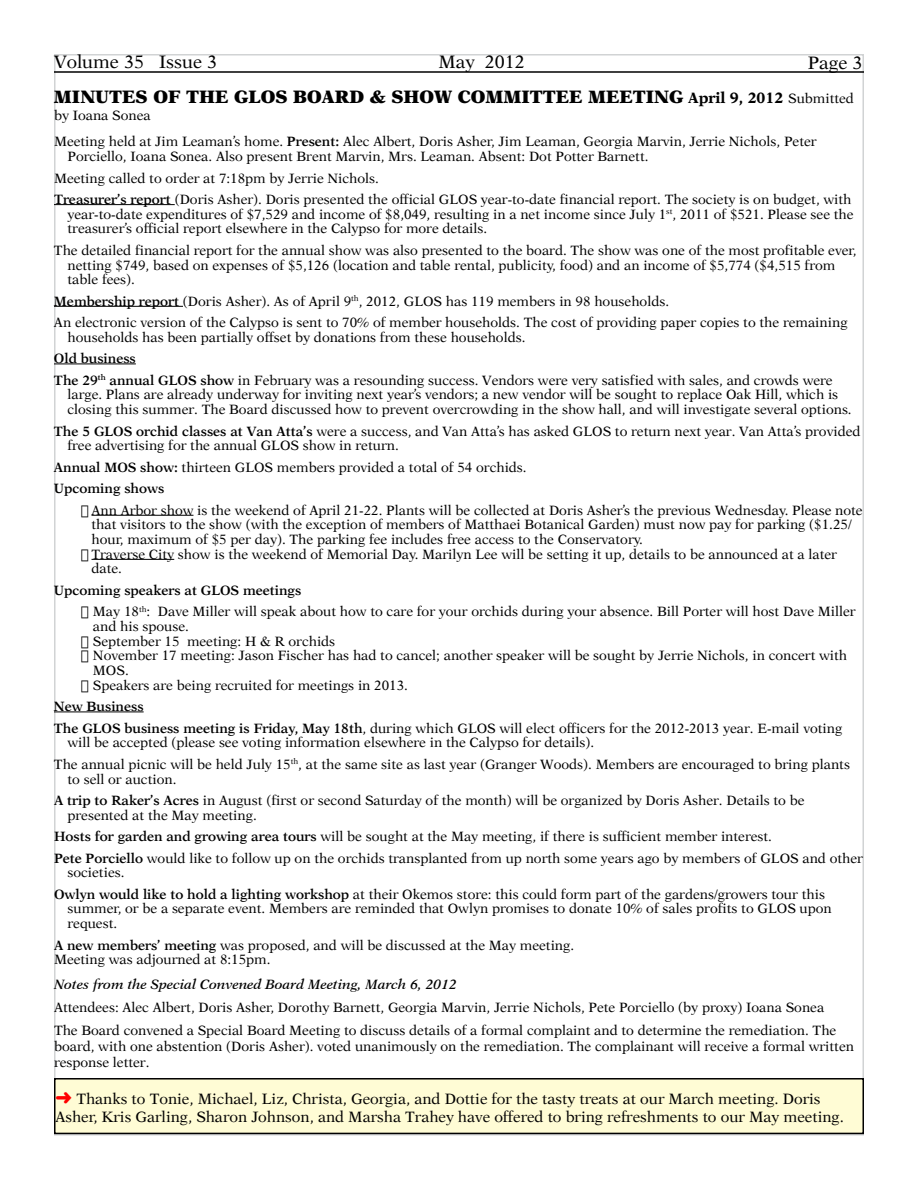
<style>
.page{position:relative;width:918px;height:1188px;background:#fff}
.page>*{position:absolute;margin:0;border:0;box-sizing:border-box;transform-origin:0 0}
.t1{font:900 18px "Orchid Black S Si";color:#000}
.t2{font:18px "Orchid S Si";color:#000}
.t3{font:15px/18px "Orchid S Si";color:#000}
.t4{font:13.5px/14.7px "Orchid S Si";color:#000}
.t5{font:italic 600 13.5px "Orchid S Si";color:#000}
.t6{font:600 13.5px "Orchid S Si";color:#000}
.s1{font-weight:700;font-size:15px}
.s2{font-family:"Orchid S Si";font-weight:400;font-size:13.5px}
.s3{font-weight:600}
.s4{color:#f00}
</style>
<div class="page">
<hr style="left:54px;top:71px;width:810px;height:2px;background:#000">
<div style="left:54px;top:1078px;width:810px;height:56px;background:#fffcd5;border:2px solid #000"></div>
<hr style="left:54px;top:204px;width:121px;height:1px;background:#000">
<hr style="left:54px;top:306px;width:129px;height:1px;background:#000">
<hr style="left:54px;top:364px;width:82px;height:1px;background:#000">
<hr style="left:92px;top:515px;width:101px;height:1px;background:#000">
<hr style="left:92px;top:559px;width:82px;height:1px;background:#000">
<hr style="left:54px;top:712px;width:90px;height:1px;background:#000">
<h1 class="t2" style="left:54px;top:51px;width:165px">Volume 35 Issue 3</h1>
<h1 class="t2" style="left:439px;top:51px;width:88px">May 2012</h1>
<h1 class="t2" style="left:808px;top:52px;width:56px">Page 3</h1>
<h1 class="t1" style="left:54px;top:86px;width:801px">MINUTES OF THE GLOS BOARD &amp; SHOW COMMITTEE MEETING <span class="s1">April 9, 2012</span> <span class="s2">Submitted</span></h1>
<p class="t4" style="left:54px;top:107px;width:98px">by Ioana Sonea</p>
<p class="t4" style="left:68px;top:134px;width:751px;text-indent:-14px">Meeting held at Jim Leaman’s home. <span class="s3">Present:</span> Alec Albert, Doris Asher, Jim Leaman, Georgia Marvin, Jerrie Nichols, Peter<br>Porciello, Ioana Sonea. Also present Brent Marvin, Mrs. Leaman. Absent: Dot Potter Barnett.</p>
<p class="t4" style="left:54px;top:167px;width:799px;line-height:21.5px">Meeting called to order at 7:18pm by Jerrie Nichols.<br><span class="s3">Treasurer’s report</span> (Doris Asher). Doris presented the official GLOS year-to-date financial report. The society is on budget, with</p>
<p class="t4" style="left:67px;top:206px;width:788px">year-to-date expenditures of $7,529 and income of $8,049, resulting in a net income since July 1<sup>st</sup>, 2011 of $521. Please see the treasurer’s official report elsewhere in the Calypso for more details.</p>
<p class="t4" style="left:67px;top:243px;width:790px;text-indent:-14px">The detailed financial report for the annual show was also presented to the board. The show was one of the most profitable ever, netting $749, based on expenses of $5,126 (location and table rental, publicity, food) and an income of $5,774 ($4,515 from table fees).</p>
<p class="t4" style="left:54px;top:290px;width:795px;line-height:21.5px"><span class="s3">Membership report</span> (Doris Asher). As of April 9<sup>th</sup>, 2012, GLOS has 119 members in 98 households.<br>An electronic version of the Calypso is sent to 70% of member households. The cost of providing paper copies to the remaining</p>
<p class="t4" style="left:67px;top:330px;width:459px">households has been partially offset by donations from these households.</p>
<p class="t4" style="left:54px;top:348px;width:780px;line-height:21.5px"><span class="s3">Old business<br>The 29</span><sup>th</sup> <span class="s3">annual GLOS show</span> in February was a resounding success. Vendors were very satisfied with sales, and crowds were</p>
<p class="t4" style="left:67px;top:387px;width:786px">large. Plans are already underway for inviting next year’s vendors; a new vendor will be sought to replace Oak Hill, which is closing this summer. The Board discussed how to prevent overcrowding in the show hall, and will investigate several options.</p>
<p class="t4" style="left:67px;top:423px;width:794px;text-indent:-14px"><span class="s3">The 5 GLOS orchid classes at Van Atta’s</span> were a success, and Van Atta’s has asked GLOS to return next year. Van Atta’s provided free advertising for the annual GLOS show in return.</p>
<p class="t4" style="left:54px;top:456px;width:474px;line-height:21.5px"><span class="s3">Annual MOS show:</span> thirteen GLOS members provided a total of 54 orchids.<br><span class="s3">Upcoming shows</span></p>
<p class="t4" style="left:91px;top:502px;width:773px;text-indent:-11px">• Ann Arbor show is the weekend of April 21-22. Plants will be collected at Doris Asher’s the previous Wednesday. Please note that visitors to the show (with the exception of members of Matthaei Botanical Garden) must now pay for parking ($1.25/ hour, maximum of $5 per day). The parking fee includes free access to the Conservatory.</p>
<p class="t4" style="left:91px;top:547px;width:747px;text-indent:-11px">• Traverse City show is the weekend of Memorial Day. Marilyn Lee will be setting it up, details to be announced at a later date.</p>
<p class="t6" style="left:54px;top:582px;width:249px">Upcoming speakers at GLOS meetings</p>
<p class="t4" style="left:93px;top:604px;width:764px;text-indent:-12px">• May 18<sup>th</sup>: Dave Miller will speak about how to care for your orchids during your absence. Bill Porter will host Dave Miller and his spouse.</p>
<p class="t4" style="left:81px;top:634px;width:256px">• September 15 meeting: H &amp; R orchids</p>
<p class="t4" style="left:93px;top:648px;width:756px;text-indent:-12px">• November 17 meeting: Jason Fischer has had to cancel; another speaker will be sought by Jerrie Nichols, in concert with<br>MOS.</p>
<p class="t4" style="left:54px;top:674px;width:790px;line-height:21.5px;text-indent:27px">• Speakers are being recruited for meetings in 2013.<br><span class="s3">New Business<br>The GLOS business meeting is Friday, May 18th</span>, during which GLOS will elect officers for the 2012-2013 year. E-mail voting</p>
<p class="t4" style="left:54px;top:732px;width:798px;line-height:21.5px;text-indent:14px">will be accepted (please see voting information elsewhere in the Calypso for details).<br>The annual picnic will be held July 15<sup>th</sup>, at the same site as last year (Granger Woods). Members are encouraged to bring plants</p>
<p class="t4" style="left:54px;top:768px;width:752px;line-height:21.5px;text-indent:14px">to sell or auction.<br><span class="s3">A trip to Raker’s Acres</span> in August (first or second Saturday of the month) will be organized by Doris Asher. Details to be</p>
<p class="t4" style="left:54px;top:804px;width:810px;line-height:21.5px;text-indent:14px">presented at the May meeting.<br><span class="s3">Hosts for garden and growing area tours</span> will be sought at the May meeting, if there is sufficient member interest.<br><span class="s3">Pete Porciello</span> would like to follow up on the orchids transplanted from up north some years ago by members of GLOS and other</p>
<p class="t4" style="left:54px;top:862px;width:772px;line-height:21.5px;text-indent:14px">societies.<br><span class="s3">Owlyn would like to hold a lighting workshop</span> at their Okemos store: this could form part of the gardens/growers tour this</p>
<p class="t4" style="left:68px;top:901px;width:766px">summer, or be a separate event. Members are reminded that Owlyn promises to donate 10% of sales profits to GLOS upon request.</p>
<p class="t4" style="left:54px;top:937px;width:522px"><span class="s3">A new members’ meeting</span> was proposed, and will be discussed at the May meeting.<br>Meeting was adjourned at 8:15pm.</p>
<p class="t5" style="left:54px;top:976px;width:404px">Notes from the Special Convened Board Meeting, March 6, 2012</p>
<p class="t4" style="left:54px;top:996px;width:784px;line-height:23px">Attendees: Alec Albert, Doris Asher, Dorothy Barnett, Georgia Marvin, Jerrie Nichols, Pete Porciello (by proxy) Ioana Sonea<br>The Board convened a Special Board Meeting to discuss details of a formal complaint and to determine the remediation. The</p>
<p class="t4" style="left:54px;top:1038px;width:802px;line-height:16.2px">board, with one abstention (Doris Asher). voted unanimously on the remediation. The complainant will receive a formal written response letter.</p>
<p class="t3" style="left:56px;top:1090px;width:790px"><span class="s4">➜</span> Thanks to Tonie, Michael, Liz, Christa, Georgia, and Dottie for the tasty treats at our March meeting. Doris<br>Asher, Kris Garling, Sharon Johnson, and Marsha Trahey have offered to bring refreshments to our May meeting.</p>
</div>
